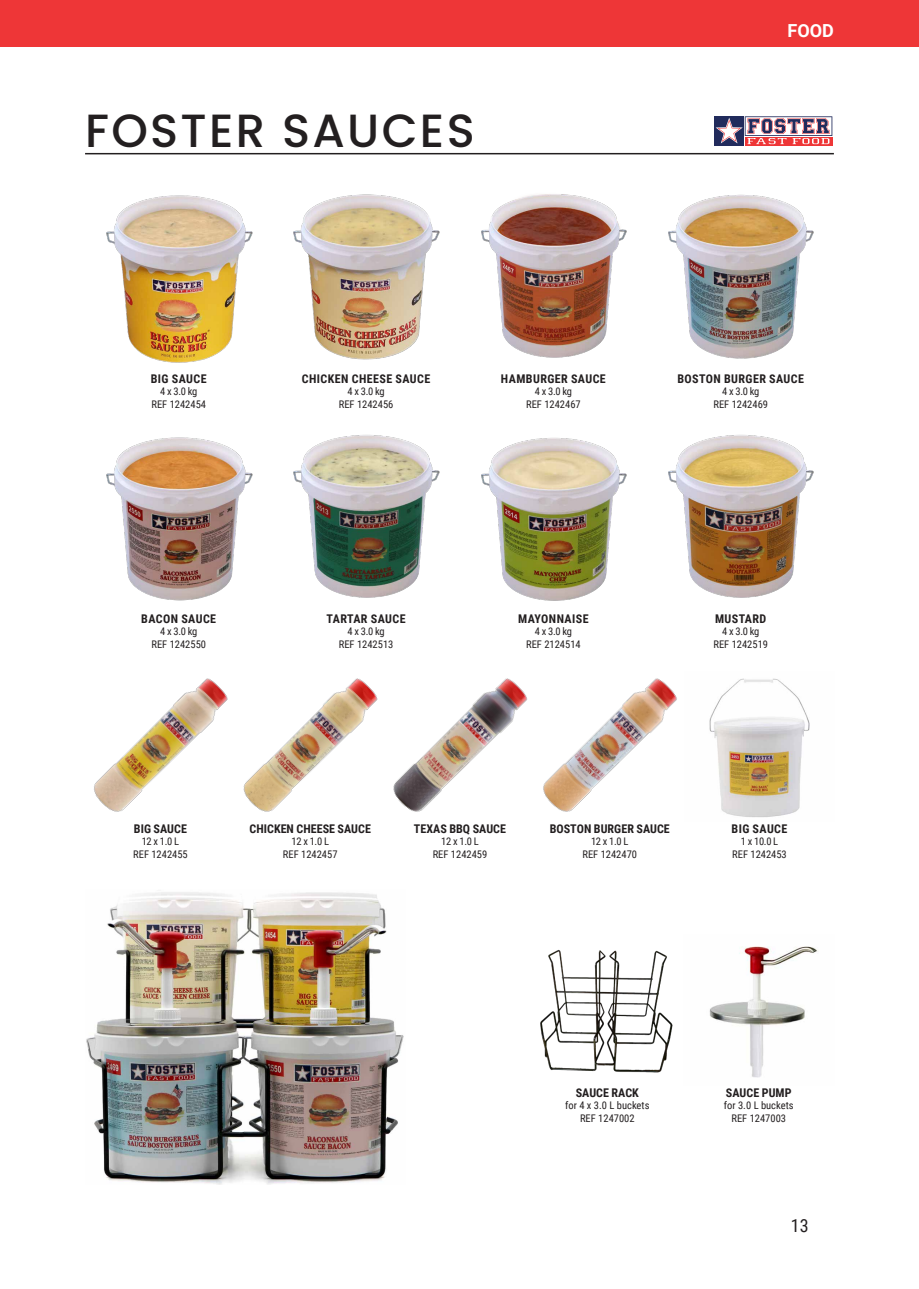
<style>
.page{position:relative;width:919px;height:1289px;background:#fff}
.page>*{position:absolute;margin:0;border:0;box-sizing:border-box;transform-origin:0 0}
.t1{font:500 46.5px "Poppins";letter-spacing:.05em;color:#231f20}
.t2{font:700 18px "Roboto";color:#fff}
.t3{font:18px "Roboto Condensed";color:#231f20}
.t4{font:700 12px "Roboto Condensed";letter-spacing:.025em;color:#231f20}
.t5{font:700 12px "Roboto Condensed";letter-spacing:.005em;color:#231f20}
.t6{font:10.5px "Roboto Condensed";color:#231f20}
</style>
<div class="page">
<img style="left:106px;top:194px;width:708px;height:169px">
<img style="left:106px;top:435px;width:708px;height:166px">
<img style="left:540px;top:949px;width:133px;height:124px">
<img style="left:709px;top:946px;width:109px;height:132px">
<img style="left:94px;top:678px;width:716px;height:139px">
<img style="left:86px;top:892px;width:318px;height:292px">
<div style="left:0;top:0;width:918px;height:47px;background:#ee3637"></div>
<hr style="left:85px;top:153px;width:748px;height:1px;background:#231f20">
<svg style="left:714px;top:116px;width:119px;height:30px"></svg>
<svg style="left:744px;top:144px;width:88px;height:1px"></svg>
<div style="left:714px;top:116px;width:29px;height:29px;background:#212b5c"></div>
<svg style="left:715px;top:116px;width:117px;height:28px"></svg>
<p class="t1" style="left:85px;top:104px;width:391px">FOSTER SAUCES</p>
<p class="t2" style="left:787px;top:18px;width:48px">FOOD</p>
<p class="t4" style="left:151px;top:370px;width:57px">BIG SAUCE</p>
<p class="t4" style="left:302px;top:370px;width:130px">CHICKEN CHEESE SAUCE</p>
<p class="t4" style="left:501px;top:370px;width:106px">HAMBURGER SAUCE</p>
<p class="t4" style="left:677px;top:370px;width:128px">BOSTON BURGER SAUCE</p>
<p class="t6" style="left:160px;top:384px;width:39px">4 x 3.0 kg</p>
<p class="t6" style="left:151px;top:396px;width:56px">REF 1242454</p>
<p class="t6" style="left:347px;top:384px;width:39px">4 x 3.0 kg</p>
<p class="t6" style="left:339px;top:396px;width:56px">REF 1242456</p>
<p class="t6" style="left:535px;top:384px;width:39px">4 x 3.0 kg</p>
<p class="t6" style="left:526px;top:396px;width:56px">REF 1242467</p>
<p class="t6" style="left:722px;top:384px;width:39px">4 x 3.0 kg</p>
<p class="t6" style="left:713px;top:396px;width:56px">REF 1242469</p>
<p class="t4" style="left:141px;top:610px;width:76px">BACON SAUCE</p>
<p class="t4" style="left:326px;top:610px;width:81px">TARTAR SAUCE</p>
<p class="t4" style="left:518px;top:610px;width:72px">MAYONNAISE</p>
<p class="t4" style="left:715px;top:610px;width:53px">MUSTARD</p>
<p class="t6" style="left:160px;top:624px;width:39px">4 x 3.0 kg</p>
<p class="t6" style="left:151px;top:637px;width:56px">REF 1242550</p>
<p class="t6" style="left:347px;top:624px;width:39px">4 x 3.0 kg</p>
<p class="t6" style="left:339px;top:637px;width:56px">REF 1242513</p>
<p class="t6" style="left:535px;top:624px;width:39px">4 x 3.0 kg</p>
<p class="t6" style="left:722px;top:624px;width:39px">4 x 3.0 kg</p>
<p class="t6" style="left:526px;top:637px;width:56px">REF 2124514</p>
<p class="t6" style="left:713px;top:637px;width:56px">REF 1242519</p>
<p class="t5" style="left:134px;top:819px;width:54px">BIG SAUCE</p>
<p class="t5" style="left:249px;top:819px;width:123px">CHICKEN CHEESE SAUCE</p>
<p class="t5" style="left:414px;top:819px;width:94px">TEXAS BBQ SAUCE</p>
<p class="t5" style="left:549px;top:819px;width:122px">BOSTON BURGER SAUCE</p>
<p class="t6" style="left:142px;top:833px;width:39px">12 x 1.0 L</p>
<p class="t6" style="left:291px;top:833px;width:39px">12 x 1.0 L</p>
<p class="t6" style="left:441px;top:833px;width:39px">12 x 1.0 L</p>
<p class="t6" style="left:591px;top:833px;width:39px">12 x 1.0 L</p>
<p class="t6" style="left:133px;top:846px;width:56px">REF 1242455</p>
<p class="t6" style="left:283px;top:846px;width:56px">REF 1242457</p>
<p class="t6" style="left:432px;top:846px;width:56px">REF 1242459</p>
<p class="t6" style="left:582px;top:846px;width:56px">REF 1242470</p>
<p class="t4" style="left:731px;top:819px;width:57px">BIG SAUCE</p>
<p class="t6" style="left:740px;top:833px;width:39px">1 x 10.0 L</p>
<p class="t6" style="left:732px;top:846px;width:56px">REF 1242453</p>
<p class="t5" style="left:575px;top:1083px;width:65px">SAUCE RACK</p>
<p class="t5" style="left:725px;top:1083px;width:67px">SAUCE PUMP</p>
<p class="t6" style="left:565px;top:1097px;width:86px">for 4 x 3.0 L buckets</p>
<p class="t6" style="left:723px;top:1097px;width:71px">for 3.0 L buckets</p>
<p class="t6" style="left:580px;top:1110px;width:56px">REF 1247002</p>
<p class="t6" style="left:731px;top:1110px;width:56px">REF 1247003</p>
<h2 class="t3" style="left:790px;top:1212px;width:19px">13</h2>
</div>
